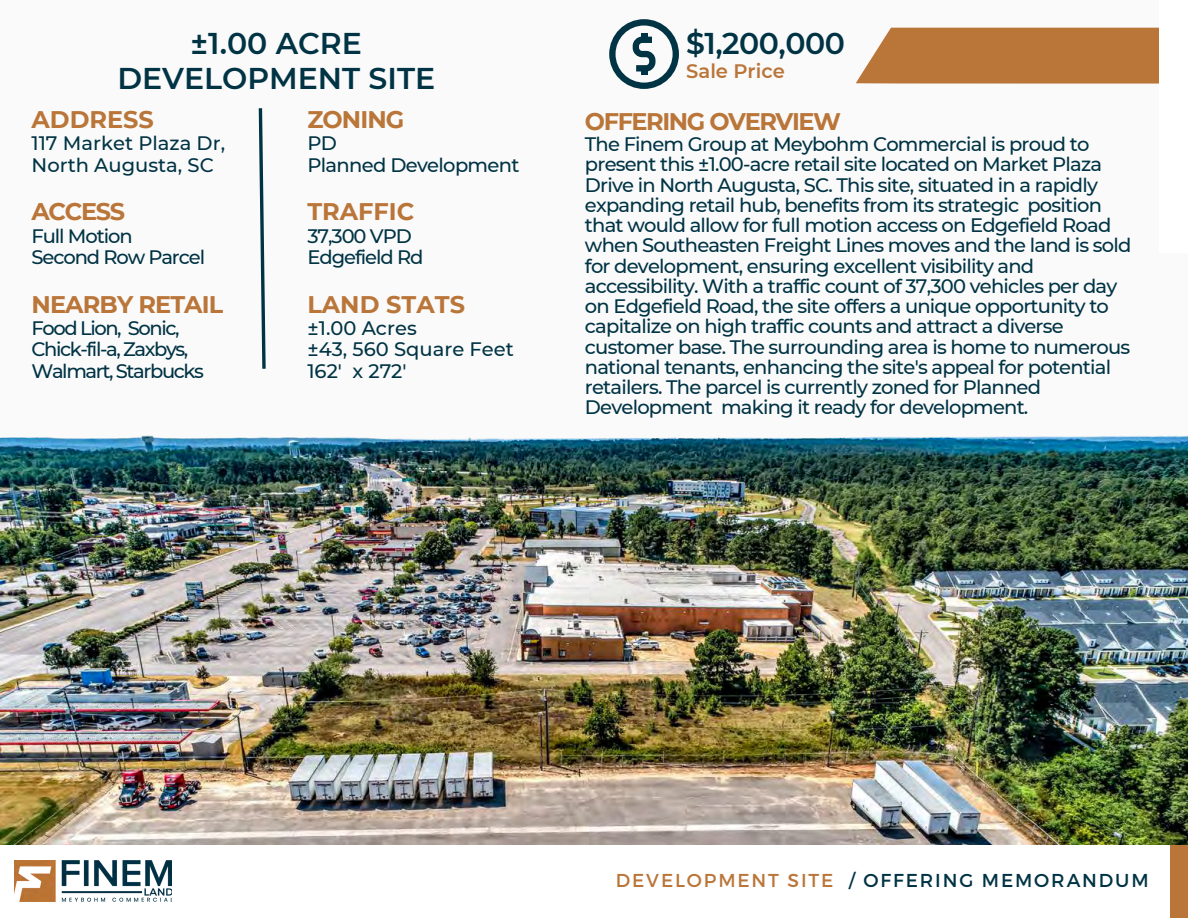
<style>
.page{position:relative;width:1188px;height:918px;background:#fafafa}
.page>*{position:absolute;margin:0;border:0;box-sizing:border-box;transform-origin:0 0}
.t1{font:600 30px/34.8px "Montserrat";color:#034;text-align:center}
.t2{font:700 24px "Montserrat";letter-spacing:-.035em;color:#ba7539}
.t3{font:700 24px "Montserrat";color:#ba7539}
.t4{font:700 24px "Montserrat";letter-spacing:-.06em;color:#ba7539}
.t5{font:500 19.5px/20.2px "Montserrat";letter-spacing:-.04em;color:#034}
.t6{font:500 19.5px/21.3px "Montserrat";color:#034}
.t7{font:500 19.5px/21.3px "Montserrat";letter-spacing:-.07em;color:#034}
.t8{font:600 19.5px "Montserrat";color:#ba7539}
.t9{font:18.6px "Montserrat";letter-spacing:.1em;color:#034}
.t10{font:18.6px "Montserrat";letter-spacing:.1em;color:#ba7539}
</style>
<div class="page">
<img style="left:0;top:435px;width:1188px;height:410px">
<div style="left:1170px;top:845px;width:18px;height:73px;background:#ba7539"></div>
<div style="left:0;top:845px;width:1170px;height:73px;background:#fff"></div>
<svg style="left:258px;top:108px;width:8px;height:261px"></svg>
<svg style="left:609px;top:19px;width:70px;height:70px"></svg>
<div style="left:641px;top:33px;width:6px;height:7px;background:#034"></div>
<div style="left:641px;top:68px;width:6px;height:7px;background:#034"></div>
<svg style="left:856px;top:28px;width:303px;height:56px;background:#be7d45"></svg>
<div style="left:1160px;top:0;width:28px;height:252px;background:#fff"></div>
<img style="left:14px;top:861px;width:158px;height:41px">
<p class="t1" style="left:117px;top:26px;width:319px">±1.00 ACRE<br>DEVELOPMENT SITE</p>
<p class="t3" style="left:32px;top:105px;width:124px">ADDRESS</p>
<p class="t6" style="left:32px;top:133px;width:195px">117 Market Plaza Dr,<br>North Augusta, SC</p>
<h2 class="t2" style="left:307px;top:105px;width:98px">ZONING</h2>
<h1 class="t5" style="left:307px;top:133px;width:31px">PD</h1>
<p class="t5" style="left:307px;top:155px;width:214px">Planned Development</p>
<p class="t3" style="left:307px;top:197px;width:108px">TRAFFIC</p>
<p class="t5" style="left:307px;top:226px;width:106px">37,300 VPD</p>
<p class="t5" style="left:307px;top:247px;width:118px">Edgefield Rd</p>
<p class="t2" style="left:32px;top:197px;width:95px">ACCESS</p>
<p class="t5" style="left:32px;top:225px;width:175px;line-height:21.3px">Full Motion<br>Second Row Parcel</p>
<p class="t2" style="left:32px;top:289px;width:193px">NEARBY RETAIL</p>
<p class="t7" style="left:32px;top:317px;width:174px">Food Lion, Sonic,<br>Chick-fil-a, Zaxbys,<br>Walmart, Starbucks</p>
<p class="t3" style="left:307px;top:289px;width:159px">LAND STATS</p>
<p class="t6" style="left:307px;top:317px;width:208px">±1.00 Acres<br>±43, 560 Square Feet<br>162' x 272'</p>
<p class="t1" style="left:686px;top:26px;width:160px">$1,200,000</p>
<p class="t8" style="left:686px;top:59px;width:100px">Sale Price</p>
<p class="t4" style="left:585px;top:106px;width:258px">OFFERING OVERVIEW</p>
<p class="t5" style="left:585px;top:134px;width:548px">The Finem Group at Meybohm Commercial is proud to present this ±1.00-acre retail site located on Market Plaza Drive in North Augusta, SC. This site, situated in a rapidly expanding retail hub, benefits from its strategic position that would allow for full motion access on Edgefield Road when Southeasten Freight Lines moves and the land is sold for development, ensuring excellent visibility and accessibility. With a traffic count of 37,300 vehicles per day on Edgefield Road, the site offers a unique opportunity to capitalize on high traffic counts and attract a diverse customer base. The surrounding area is home to numerous national tenants, enhancing the site's appeal for potential retailers. The parcel is currently zoned for Planned Development making it ready for development.</p>
<p class="t10" style="left:616px;top:868px;width:219px">DEVELOPMENT SITE</p>
<p class="t9" style="left:849px;top:868px;width:301px">/ OFFERING MEMORANDUM</p>
</div>
